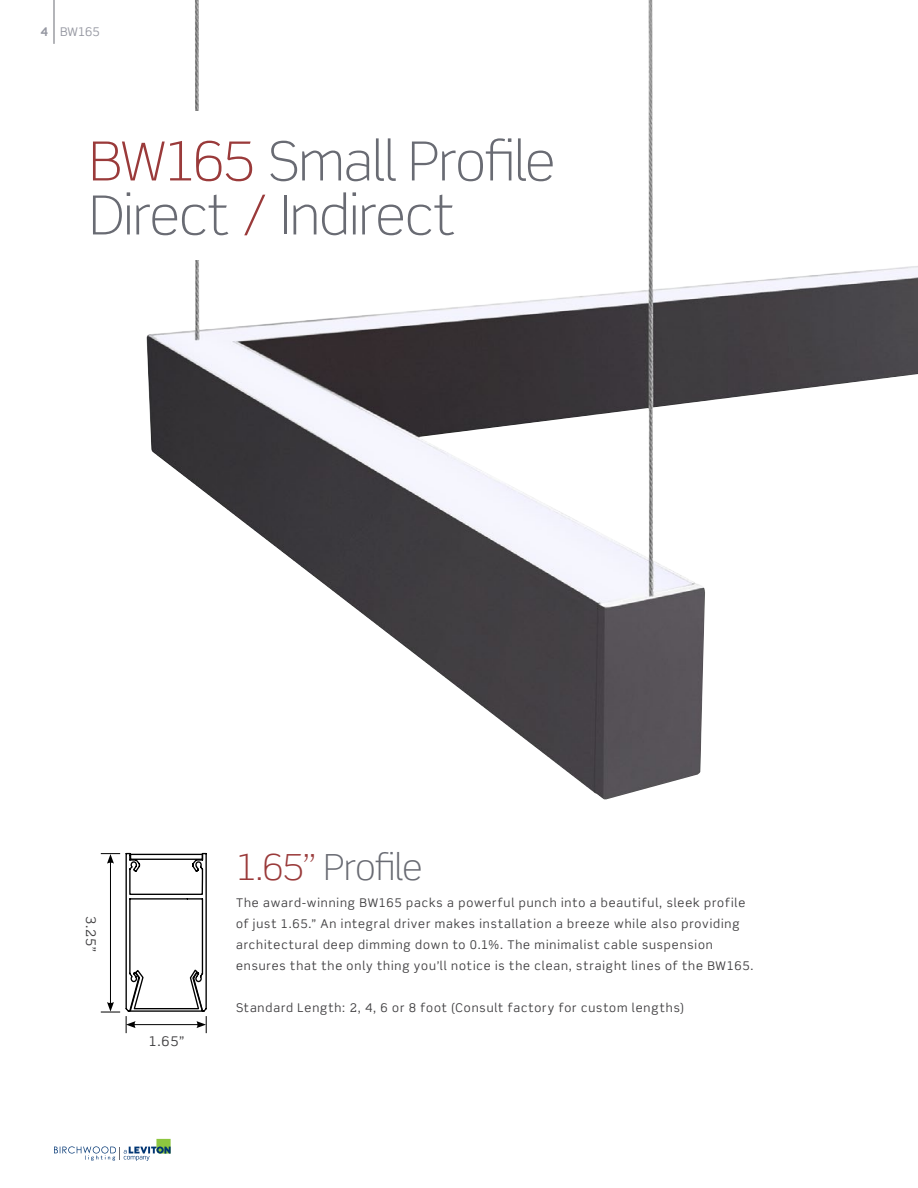
<style>
.page{position:relative;width:918px;height:1188px;background:#fff}
.page>*{position:absolute;margin:0;border:0;box-sizing:border-box;transform-origin:0 0}
.t1{font:300 54px/54px "Scene Std";letter-spacing:-.015em;color:#696b73}
.t2{font:300 36px "Scene Std";letter-spacing:-.015em;color:#696b73}
.t3{font:13.35px "Scene Std";color:#414042}
.t4{font:12px/21px "Scene Std";letter-spacing:.075em;color:#414042}
.t5{font:12px "Scene Std";color:#9698a2}
.s1{font-weight:700}
.s2{color:#9a3a3a}
</style>
<div class="page">
<img style="left:147px;top:0;width:771px;height:799px">
<div style="left:0;top:111px;width:635px;height:149px;background:#fff"></div>
<svg style="left:101px;top:852px;width:106px;height:181px"></svg>
<svg style="left:54px;top:1139px;width:117px;height:22px"></svg>
<hr style="left:54px;top:0;width:1px;height:44px;background:#696b73">
<p class="t5" style="left:40px;top:25px;width:61px"><span class="s1">4</span> BW165</p>
<h1 class="t1" style="left:89px;top:134px;width:467px"><span class="s2">BW165</span> Small Profile<br>Direct <span class="s2">/</span> Indirect</h1>
<p class="t3" style="left:99px;top:916px;width:37px;rotate:90deg">3.25”</p>
<p class="t3" style="left:149px;top:1033px;width:37px">1.65”</p>
<h2 class="t2" style="left:236px;top:846px;width:188px"><span class="s2">1.65”</span> Profile</h2>
<p class="t4" style="left:236px;top:892px;width:519px">The award-winning BW165 packs a powerful punch into a beautiful, sleek profile of just 1.65.” An integral driver makes installation a breeze while also providing architectural deep dimming down to 0.1%. The minimalist cable suspension ensures that the only thing you’ll notice is the clean, straight lines of the BW165.</p>
<p class="t4" style="left:236px;top:997px;width:449px">Standard Length: 2, 4, 6 or 8 foot (Consult factory for custom lengths)</p>
</div>
